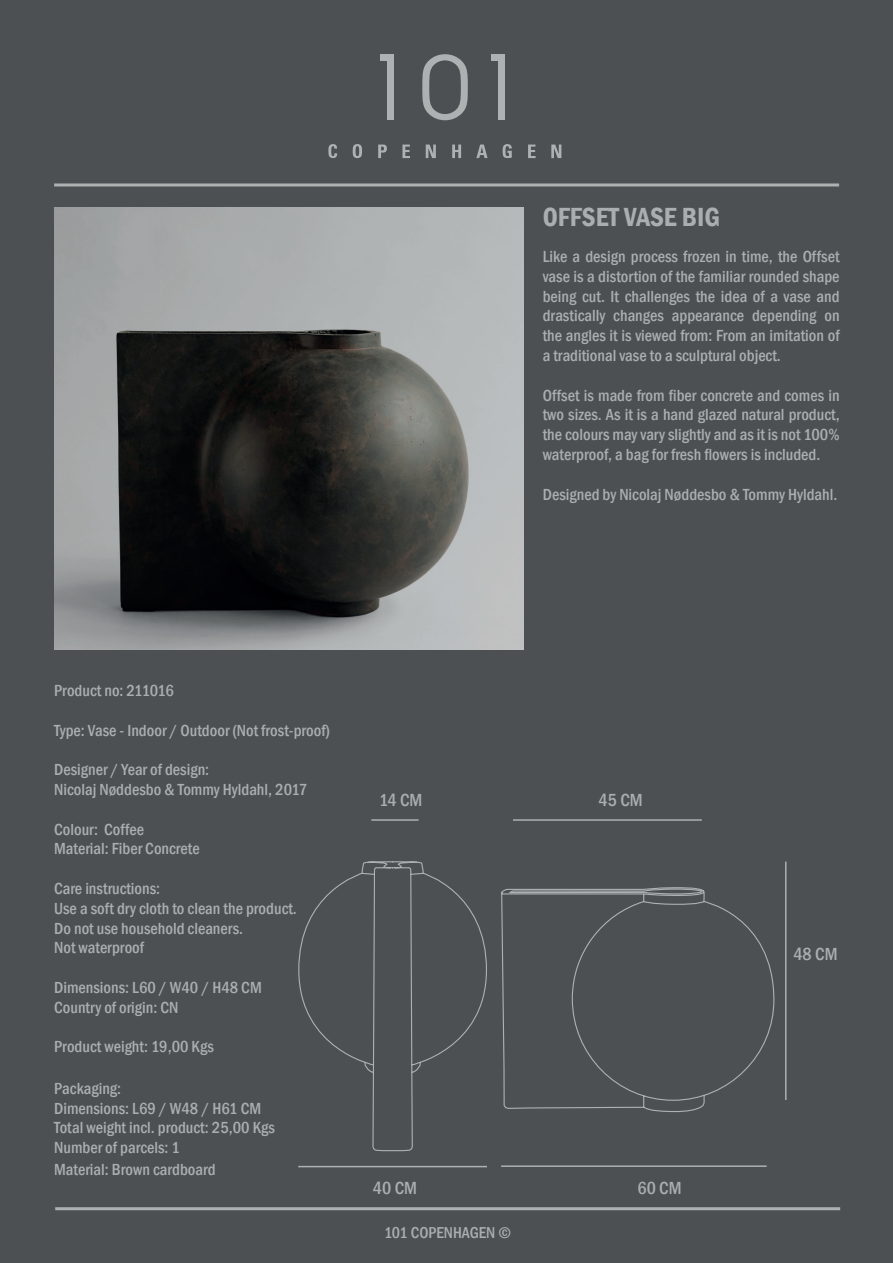
<style>
.page{position:relative;width:893px;height:1263px;background:#4c5053}
.page>*{position:absolute;margin:0;border:0;box-sizing:border-box;transform-origin:0 0}
.t1{font:600 condensed 27px "Franklin Gothic";color:#abaeaf}
.t2{font:500 condensed 18px "Franklin Gothic";color:#abaeaf}
.t3{font:500 condensed 16.5px/19.8px "Franklin Gothic";color:#abaeaf}
.t4{font:500 condensed 16.2px "Franklin Gothic";color:#abaeaf}
</style>
<div class="page">
<img style="left:54px;top:207px;width:469px;height:442px">
<svg style="left:422px;top:54px;width:46px;height:66px"></svg>
<div style="left:498px;top:58px;width:6px;height:62px;background:#adb1b1"></div>
<div style="left:491px;top:54px;width:13px;height:7px;background:#adb1b1"></div>
<div style="left:387px;top:58px;width:7px;height:62px;background:#adb1b1"></div>
<div style="left:380px;top:54px;width:13px;height:7px;background:#adb1b1"></div>
<svg style="left:328px;top:144px;width:9px;height:14px"></svg>
<svg style="left:353px;top:144px;width:9px;height:14px"></svg>
<svg style="left:378px;top:145px;width:9px;height:13px"></svg>
<svg style="left:402px;top:145px;width:8px;height:13px"></svg>
<svg style="left:426px;top:145px;width:10px;height:13px"></svg>
<svg style="left:452px;top:145px;width:9px;height:13px"></svg>
<svg style="left:476px;top:145px;width:12px;height:13px"></svg>
<svg style="left:503px;top:144px;width:9px;height:14px"></svg>
<svg style="left:528px;top:145px;width:8px;height:13px"></svg>
<svg style="left:551px;top:145px;width:10px;height:13px"></svg>
<hr style="left:54px;top:183px;width:785px;height:3px;background:#adb1b1">
<hr style="left:55px;top:1207px;width:785px;height:3px;background:#adb1b1">
<hr style="left:785px;top:862px;width:1px;height:238px;background:#adb1b1">
<hr style="left:513px;top:819px;width:189px;height:2px;background:#adb1b1">
<svg style="left:501px;top:887px;width:274px;height:324px"></svg>
<svg style="left:298px;top:819px;width:190px;height:392px"></svg>
<h1 class="t1" style="left:543px;top:199px;width:179px">OFFSET VASE BIG</h1>
<p class="t3" style="left:543px;top:246px;width:298px;text-align:justify">Like a design process frozen in time, the Offset vase is a distortion of the familiar rounded shape being cut. It challenges the idea of a vase and drastically changes appearance depending on the angles it is viewed from: From an imitation of a traditional vase to a sculptural object.</p>
<p class="t3" style="left:543px;top:385px;width:298px;text-align:justify">Offset is made from fiber concrete and comes in two sizes. As it is a hand glazed natural product, the colours may vary slightly and as it is not 100% waterproof, a bag for fresh flowers is included.</p>
<p class="t3" style="left:543px;top:484px;width:296px">Designed by Nicolaj Nøddesbo &amp; Tommy Hyldahl.</p>
<p class="t3" style="left:54px;top:680px;width:121px">Product no: 211016</p>
<p class="t3" style="left:54px;top:720px;width:277px">Type: Vase - Indoor / Outdoor (Not frost-proof)</p>
<p class="t3" style="left:54px;top:760px;width:254px">Designer / Year of design:<br>Nicolaj Nøddesbo &amp; Tommy Hyldahl, 2017</p>
<p class="t3" style="left:54px;top:819px;width:147px">Colour: Coffee<br>Material: Fiber Concrete</p>
<p class="t3" style="left:54px;top:878px;width:244px">Care instructions:<br>Use a soft dry cloth to clean the product.<br>Do not use household cleaners.<br>Not waterproof</p>
<p class="t3" style="left:54px;top:977px;width:209px">Dimensions: L60 / W40 / H48 CM<br>Country of origin: CN</p>
<p class="t3" style="left:54px;top:1037px;width:161px">Product weight: 19,00 Kgs</p>
<p class="t3" style="left:54px;top:1078px;width:222px">Packaging:<br>Dimensions: L69 / W48 / H61 CM<br>Total weight incl. product: 25,00 Kgs<br>Number of parcels: 1</p>
<p class="t3" style="left:54px;top:1159px;width:163px">Material: Brown cardboard</p>
<p class="t2" style="left:379px;top:788px;width:45px">14 CM</p>
<p class="t2" style="left:599px;top:788px;width:46px">45 CM</p>
<p class="t2" style="left:373px;top:1176px;width:46px">40 CM</p>
<p class="t2" style="left:637px;top:1176px;width:46px">60 CM</p>
<p class="t4" style="left:384px;top:1222px;width:128px">101 COPENHAGEN ©</p>
<p class="t2" style="left:793px;top:942px;width:46px">48 CM</p>
</div>
